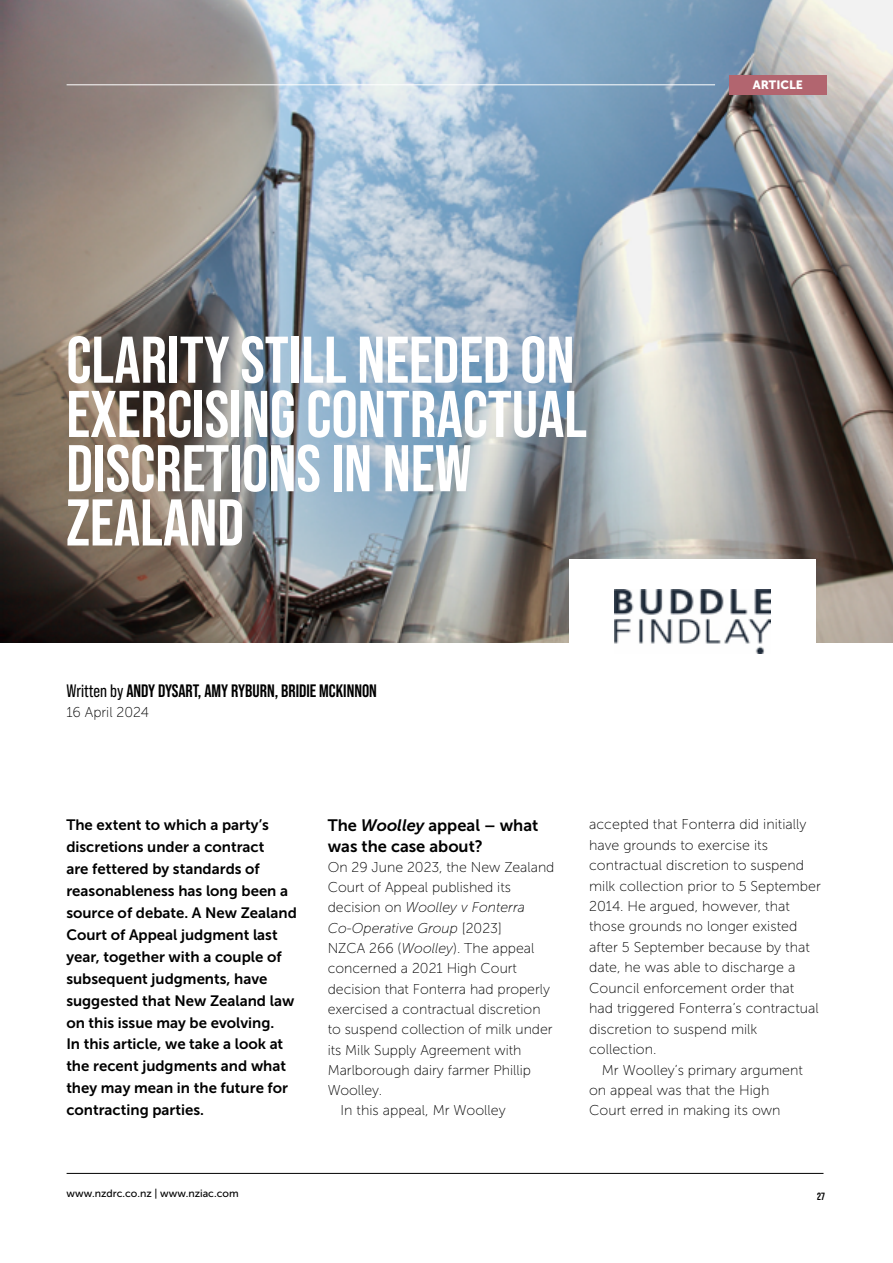
<style>
.page{position:relative;width:893px;height:1263px;background:#fff}
.page>*{position:absolute;margin:0;border:0;box-sizing:border-box;transform-origin:0 0}
.t1{font:700 65.85px/54.3px "Bebas Neue Pro";color:#fff}
.t2{font:700 18px "Bebas Neue Pro";color:#000}
.t3{font:16.5px/20.2px "Museo Sans 700";color:#000}
.t4{font:15px/21.9px "Museo Sans 700";color:#000}
.t5{font:14.25px/20.4px "Museo Sans 100";color:#000}
.t6{font:italic 14.25px "Museo Sans 100";color:#000}
.t7{font:12px "Museo Sans 900";color:#fff}
.t8{font:10.5px "Museo Sans 500";color:#000}
.t9{font:700 10.5px "Bebas Neue Pro";color:#000}
.s1{font-weight:400}
.s2{font-style:italic}
.s3{font-style:normal}
</style>
<div class="page">
<hr style="left:67px;top:1173px;width:756px;height:1px;background:#000">
<img style="left:0;top:0;width:893px;height:642px">
<div style="left:569px;top:560px;width:247px;height:119px;background:#fff"></div>
<img style="left:614px;top:589px;width:157px;height:64px">
<div style="left:729px;top:76px;width:97px;height:19px;background:#b2656f"></div>
<hr style="left:67px;top:85px;width:648px;height:1px;background:#fff">
<h1 class="t1" style="left:66px;top:332px;width:522px">CLARITY STILL NEEDED ON<br>EXERCISING CONTRACTUAL<br>DISCRETIONS IN NEW<br>ZEALAND</h1>
<p class="t2" style="left:66px;top:680px;width:312px"><span class="s1">Written by</span> ANDY DYSART, AMY RYBURN, BRIDIE MCKINNON</p>
<p class="t5" style="left:66px;top:702px;width:84px">16 April 2024</p>
<p class="t7" style="left:753px;top:78px;width:52px">ARTICLE</p>
<p class="t4" style="left:66px;top:814px;width:232px">The extent to which a party’s discretions under a contract<br>are fettered by standards of reasonableness has long been a source of debate. A New Zealand<br>Court of Appeal judgment last year, together with a couple of subsequent judgments, have suggested that New Zealand law on this issue may be evolving.<br>In this article, we take a look at the recent judgments and what they may mean in the future for contracting parties.</p>
<p class="t3" style="left:328px;top:815px;width:212px">The <span class="s2">Woolley</span> appeal – what was the case about?</p>
<p class="t5" style="left:328px;top:857px;width:228px">On 29 June 2023, the New Zealand</p>
<p class="t5" style="left:328px;top:877px;width:185px">Court of Appeal published its</p>
<p class="t6" style="left:328px;top:900px;width:199px"><span class="s3">decision on</span> Woolley v Fonterra</p>
<p class="t6" style="left:328px;top:920px;width:176px">Co-Operative Group <span class="s3">[2023]</span></p>
<p class="t5" style="left:328px;top:938px;width:208px">NZCA 266 (<span class="s2">Woolley</span>). The appeal</p>
<p class="t5" style="left:328px;top:958px;width:191px">concerned a 2021 High Court</p>
<p class="t5" style="left:328px;top:979px;width:224px">decision that Fonterra had properly</p>
<p class="t5" style="left:328px;top:999px;width:214px">exercised a contractual discretion</p>
<p class="t5" style="left:328px;top:1019px;width:226px">to suspend collection of milk under</p>
<p class="t5" style="left:328px;top:1039px;width:195px">its Milk Supply Agreement with</p>
<p class="t5" style="left:328px;top:1060px;width:205px">Marlborough dairy farmer Phillip</p>
<p class="t5" style="left:328px;top:1080px;width:56px">Woolley.</p>
<p class="t5" style="left:340px;top:1100px;width:167px">In this appeal, Mr Woolley</p>
<p class="t5" style="left:589px;top:814px;width:233px">accepted that Fonterra did initially have grounds to exercise its contractual discretion to suspend milk collection prior to 5 September<br>2014. He argued, however, that those grounds no longer existed after 5 September because by that date, he was able to discharge a<br>Council enforcement order that had triggered Fonterra’s contractual discretion to suspend milk collection.</p>
<p class="t5" style="left:589px;top:1059px;width:215px;text-indent:13px">Mr Woolley’s primary argument on appeal was that the High<br>Court erred in making its own</p>
<p class="t8" style="left:67px;top:1188px;width:174px">www.nzdrc.co.nz | www.nziac.com</p>
<p class="t9" style="left:817px;top:1190px;width:9px">27</p>
</div>
